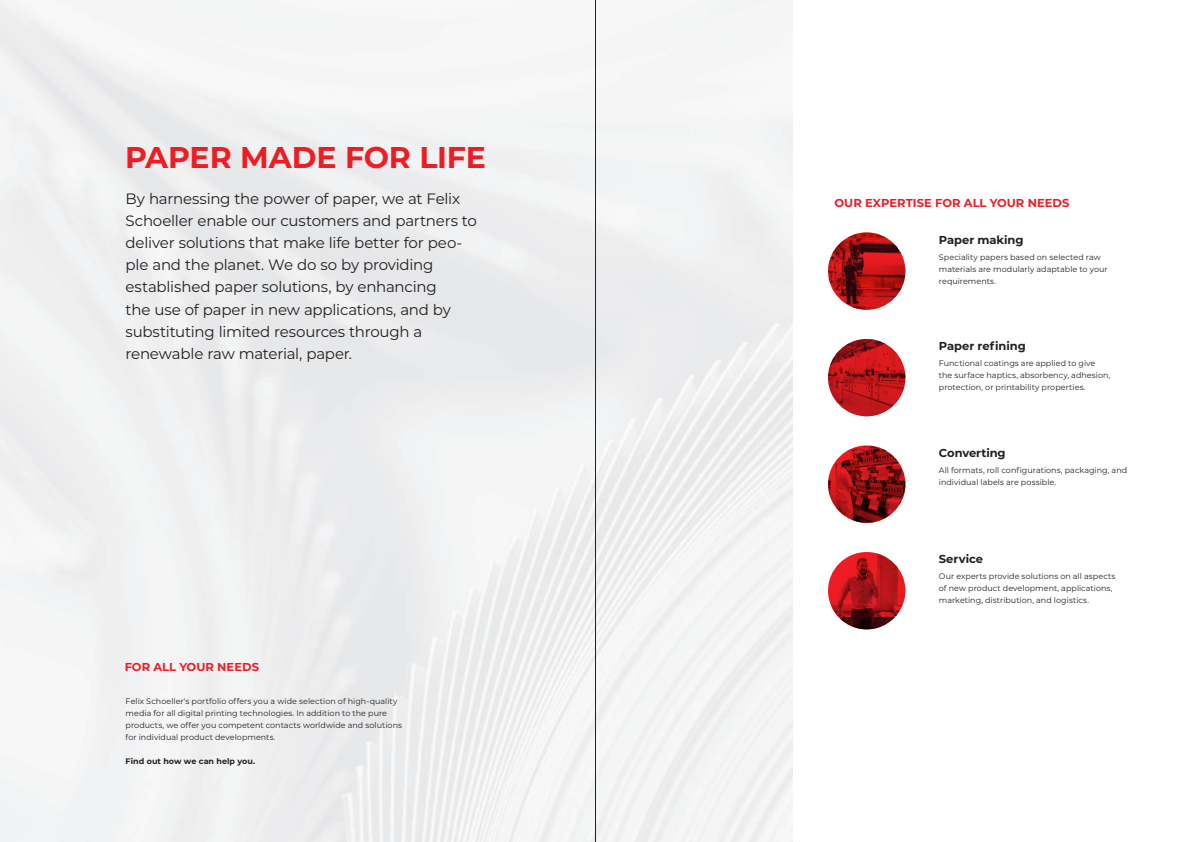
<style>
.page{position:relative;width:1191px;height:842px;background:#fff}
.page>*{position:absolute;margin:0;border:0;box-sizing:border-box;transform-origin:0 0}
.t1{font:700 30px "Montserrat";letter-spacing:-.005em;color:#ee1d23}
.t2{font:15px/22px "Montserrat";letter-spacing:-.015em;color:#231f20}
.t3{font:700 11.5px "Montserrat";letter-spacing:.005em;color:#ee1d23}
.t4{font:700 11.5px "Montserrat";letter-spacing:-.005em;color:#231f20}
.t5{font:8px/12px "Montserrat";letter-spacing:.005em;color:#231f20}
.t6{font:700 8px "Montserrat";letter-spacing:.01em;color:#231f20}
</style>
<div class="page">
<svg style="left:828px;top:552px;width:77px;height:77px;background:#ab1519"></svg>
<svg style="left:828px;top:445px;width:77px;height:78px;background:#911214"></svg>
<svg style="left:828px;top:339px;width:77px;height:77px;background:#b7161a"></svg>
<svg style="left:828px;top:232px;width:77px;height:78px;background:#9f1415"></svg>
<hr style="left:595px;top:0;width:1px;height:842px;background:#231f20">
<h1 class="t1" style="left:125px;top:136px;width:362px">PAPER MADE FOR LIFE</h1>
<p class="t2" style="left:126px;top:188px;width:353px">By harnessing the power of paper, we at Felix Schoeller enable our customers and partners to deliver solutions that make life better for peo&shy;ple and the planet. We do so by providing established paper solutions, by enhancing<br>the use of paper in new applications, and by substituting limited resources through a renewable raw material, paper.</p>
<h3 class="t3" style="left:834px;top:195px;width:236px">OUR EXPERTISE FOR ALL YOUR NEEDS</h3>
<h3 class="t4" style="left:939px;top:231px;width:86px">Paper making</h3>
<p class="t5" style="left:939px;top:251px;width:170px">Speciality papers based on selected raw materials are modularly adaptable to your requirements.</p>
<h3 class="t4" style="left:939px;top:338px;width:88px">Paper refining</h3>
<p class="t5" style="left:939px;top:357px;width:173px">Functional coatings are applied to give the surface haptics, absorbency, adhesion, protection, or printability properties.</p>
<h3 class="t4" style="left:939px;top:444px;width:68px">Converting</h3>
<p class="t5" style="left:939px;top:464px;width:190px">All formats, roll configurations, packaging, and individual labels are possible.</p>
<h3 class="t3" style="left:125px;top:658px;width:136px">FOR ALL YOUR NEEDS</h3>
<p class="t5" style="left:126px;top:695px;width:278px">Felix Schoeller's portfolio offers you a wide selection of high-quality media for all digital printing technologies. In addition to the pure products, we offer you competent contacts worldwide and solutions for individual product developments.</p>
<p class="t6" style="left:126px;top:755px;width:131px">Find out how we can help you.</p>
<h3 class="t4" style="left:939px;top:551px;width:46px">Service</h3>
<p class="t5" style="left:939px;top:570px;width:178px">Our experts provide solutions on all aspects of new product development, applications, marketing, distribution, and logistics.</p>
</div>
